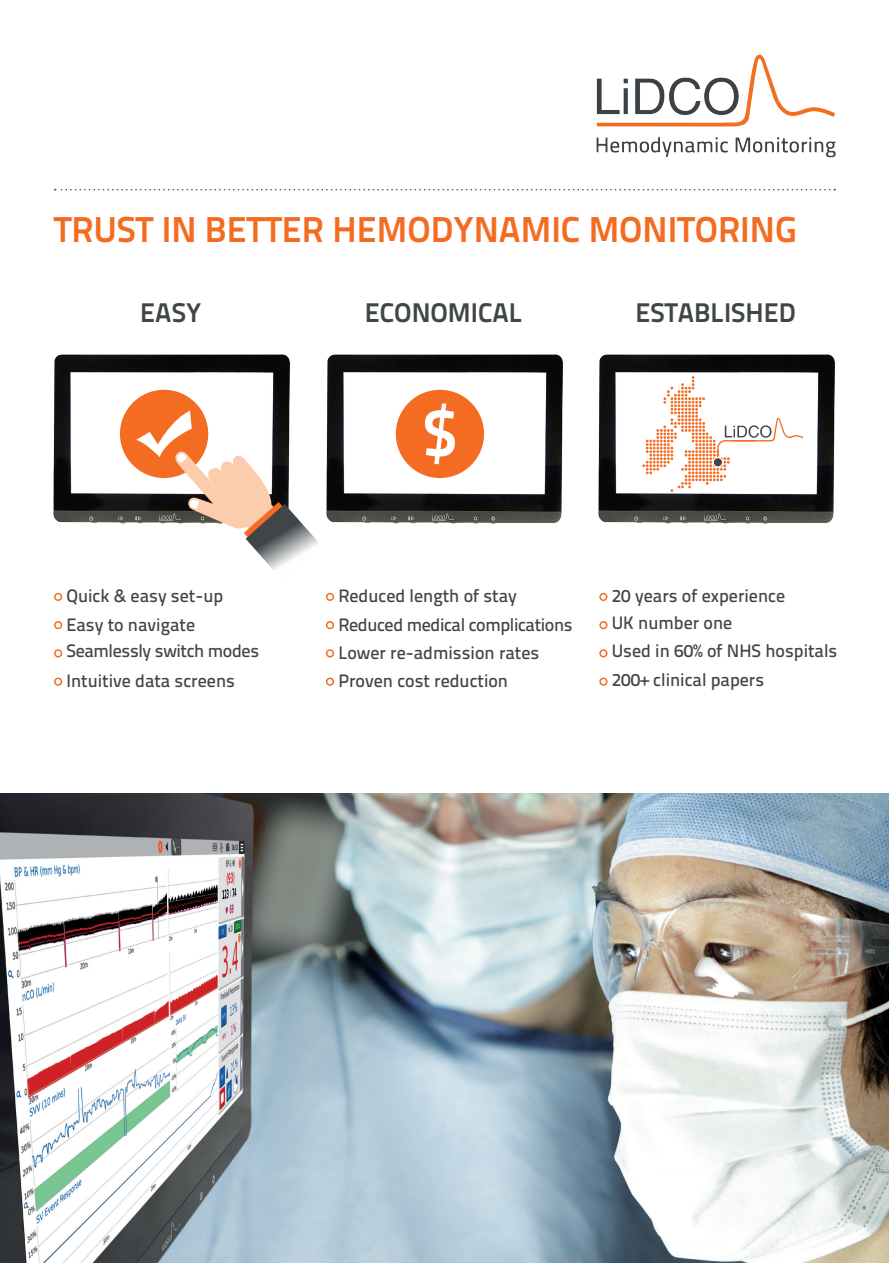
<style>
.page{position:relative;width:889px;height:1263px;background:#fff}
.page>*{position:absolute;margin:0;border:0;box-sizing:border-box;transform-origin:0 0}
.t1{font:36px "Titillium Text 25 L 800 wt";color:#f36c21}
.t2{font:27px "Titillium Text 25 L 800 wt";color:#404548}
.t3{font:18px/28.2px "Titillium Text 25 L 600 wt";color:#404548}
</style>
<div class="page">
<svg style="left:55px;top:189px;width:780px;height:1px"></svg>
<img style="left:0;top:793px;width:889px;height:470px">
<svg style="left:54px;top:593px;width:8px;height:8px"></svg>
<svg style="left:54px;top:621px;width:8px;height:8px"></svg>
<svg style="left:54px;top:649px;width:8px;height:8px"></svg>
<svg style="left:54px;top:677px;width:8px;height:9px"></svg>
<svg style="left:326px;top:593px;width:8px;height:8px"></svg>
<svg style="left:326px;top:621px;width:8px;height:8px"></svg>
<svg style="left:326px;top:649px;width:8px;height:8px"></svg>
<svg style="left:326px;top:677px;width:8px;height:9px"></svg>
<svg style="left:599px;top:593px;width:8px;height:8px"></svg>
<svg style="left:599px;top:621px;width:8px;height:8px"></svg>
<svg style="left:599px;top:649px;width:8px;height:8px"></svg>
<svg style="left:599px;top:677px;width:8px;height:9px"></svg>
<img style="left:53px;top:354px;width:237px;height:170px">
<img style="left:326px;top:354px;width:237px;height:170px">
<img style="left:598px;top:354px;width:237px;height:170px">
<svg style="left:642px;top:376px;width:161px;height:116px"></svg>
<svg style="left:713px;top:458px;width:9px;height:9px"></svg>
<div style="left:712px;top:457px;width:11px;height:11px;border:1px solid #fff;border-radius:50%"></div>
<div style="left:396px;top:390px;width:88px;height:88px;background:#f36c21;border-radius:50%"></div>
<svg style="left:425px;top:403px;width:30px;height:61px"></svg>
<div style="left:120px;top:390px;width:88px;height:88px;background:#f36c21;border-radius:50%"></div>
<svg style="left:136px;top:411px;width:182px;height:159px"></svg>
<img style="left:596px;top:54px;width:240px;height:104px">
<h1 class="t1" style="left:54px;top:201px;width:744px">TRUST IN BETTER HEMODYNAMIC MONITORING</h1>
<h2 class="t2" style="left:140px;top:292px;width:62px">EASY</h2>
<h2 class="t2" style="left:365px;top:292px;width:159px">ECONOMICAL</h2>
<h2 class="t2" style="left:635px;top:292px;width:162px">ESTABLISHED</h2>
<p class="t3" style="left:66px;top:581px;width:194px;line-height:27.5px">Quick &amp; easy set-up<br>Easy to navigate<br>Seamlessly switch modes</p>
<p class="t3" style="left:66px;top:666px;width:170px">Intuitive data screens</p>
<p class="t3" style="left:338px;top:581px;width:236px">Reduced length of stay<br>Reduced medical complications<br>Lower re-admission rates<br>Proven cost reduction</p>
<p class="t3" style="left:612px;top:581px;width:227px;line-height:27.8px">20 years of experience<br>UK number one<br>Used in 60% of NHS hospitals<br>200+ clinical papers</p>
</div>
